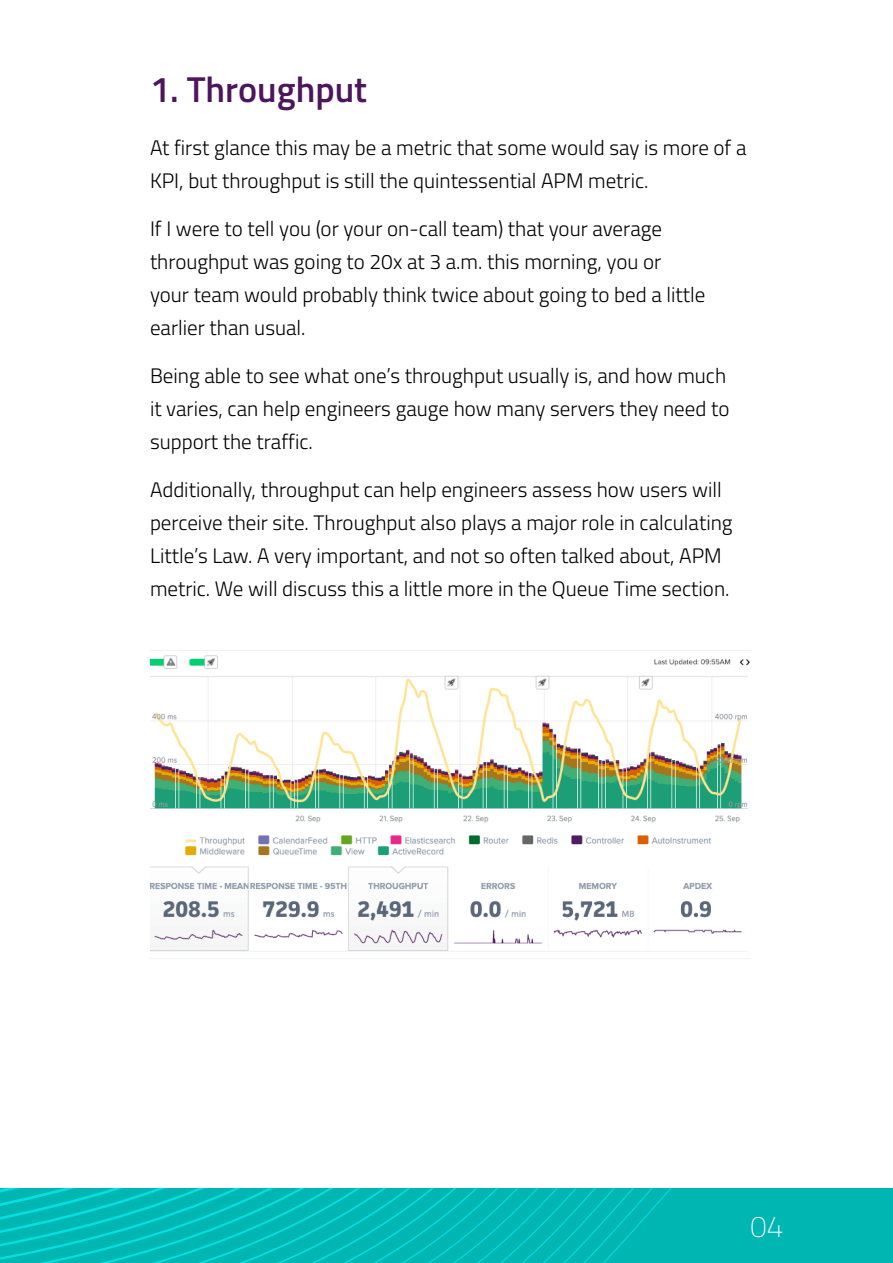
<style>
.page{position:relative;width:893px;height:1263px;background:#fff}
.page>*{position:absolute;margin:0;border:0;box-sizing:border-box;transform-origin:0 0}
.t1{font:600 36px "Titillium";color:#4d165c}
.t2{font:100 30px "Titillium";color:#fff}
.t3{font:300 21px/33px "Titillium";color:#000}
</style>
<div class="page">
<svg style="left:0;top:650px;width:893px;height:613px"></svg>
<h1 class="t1" style="left:150px;top:62px;width:219px">1. Throughput</h1>
<p class="t3" style="left:150px;top:130px;width:598px">At first glance this may be a metric that some would say is more of a<br>KPI, but throughput is still the quintessential APM metric.</p>
<p class="t3" style="left:150px;top:211px;width:557px">If I were to tell you (or your on-call team) that your average throughput was going to 20x at 3 a.m. this morning, you or your team would probably think twice about going to bed a little earlier than usual.</p>
<p class="t3" style="left:150px;top:358px;width:581px">Being able to see what one’s throughput usually is, and how much it varies, can help engineers gauge how many servers they need to support the traffic.</p>
<p class="t3" style="left:150px;top:472px;width:584px">Additionally, throughput can help engineers assess how users will perceive their site. Throughput also plays a major role in calculating Little’s Law. A very important, and not so often talked about, APM metric. We will discuss this a little more in the Queue Time section.</p>
<h2 class="t2" style="left:750px;top:1205px;width:35px">04</h2>
</div>
